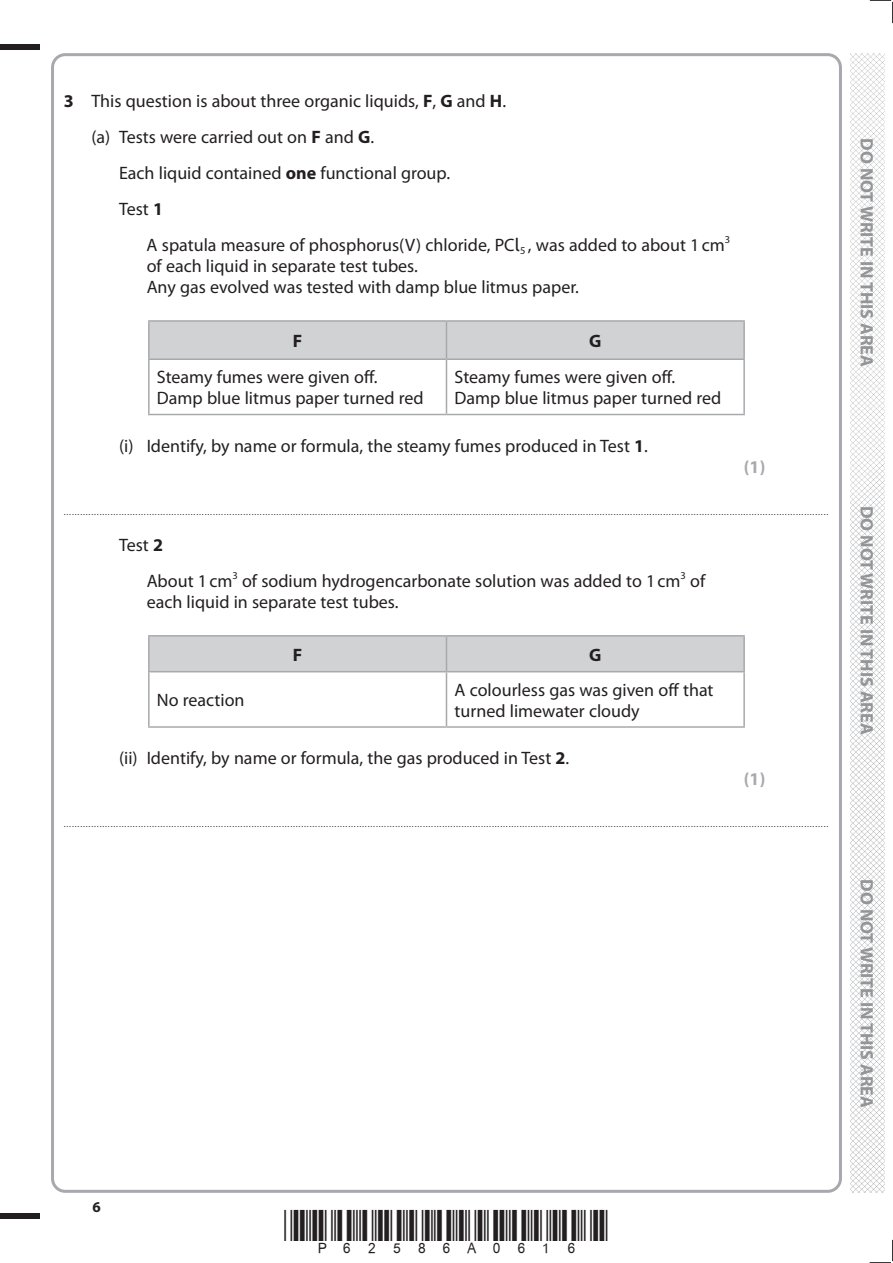
<style>
.page{position:relative;width:893px;height:1263px;background:#fff}
.page>*{position:absolute;margin:0;border:0;box-sizing:border-box;transform-origin:0 0}
.t1{font:18px/21px "Myriad Pro";color:#231f20}
.t2{font:700 18px "Myriad Pro";color:#939598}
.t3{font:700 18px "Myriad Pro";color:#a8a9ad}
.t4{font:700 18px "Myriad Pro";color:#231f20}
.t5{font:700 15px "Myriad Pro";color:#231f20}
.t6{font:10.5px "Myriad Pro";color:#231f20}
.t7{font:9px "Myriad Pro";color:#231f20}
.s1{font-weight:700}
.s2{font-family:"Trebuchet MS"}
</style>
<div class="page">
<div style="left:0;top:44px;width:40px;height:5px;background:#231f20"></div>
<div style="left:0;top:1214px;width:40px;height:5px;background:#231f20"></div>
<svg style="left:870px;top:0;width:23px;height:23px"></svg>
<svg style="left:870px;top:1240px;width:23px;height:23px"></svg>
<img style="left:850px;top:53px;width:34px;height:1140px">
<div style="left:150px;top:322px;width:593px;height:36px;background:#d1d2d4"></div>
<hr style="left:148px;top:320px;width:298px;height:2px;background:#a8a9ad">
<hr style="left:148px;top:322px;width:2px;height:36px;background:#a8a9ad">
<hr style="left:446px;top:320px;width:299px;height:2px;background:#a8a9ad">
<hr style="left:446px;top:322px;width:1px;height:36px;background:#a8a9ad">
<hr style="left:743px;top:322px;width:2px;height:36px;background:#a8a9ad">
<hr style="left:148px;top:358px;width:298px;height:2px;background:#a8a9ad">
<hr style="left:148px;top:360px;width:2px;height:54px;background:#a8a9ad">
<hr style="left:446px;top:358px;width:299px;height:2px;background:#a8a9ad">
<hr style="left:446px;top:360px;width:1px;height:54px;background:#a8a9ad">
<hr style="left:743px;top:360px;width:2px;height:54px;background:#a8a9ad">
<hr style="left:148px;top:414px;width:298px;height:1px;background:#a8a9ad">
<hr style="left:446px;top:414px;width:299px;height:1px;background:#a8a9ad">
<div style="left:150px;top:637px;width:593px;height:34px;background:#d1d2d4"></div>
<hr style="left:148px;top:635px;width:298px;height:2px;background:#a8a9ad">
<hr style="left:148px;top:637px;width:2px;height:34px;background:#a8a9ad">
<hr style="left:446px;top:635px;width:299px;height:2px;background:#a8a9ad">
<hr style="left:446px;top:637px;width:1px;height:34px;background:#a8a9ad">
<hr style="left:743px;top:637px;width:2px;height:34px;background:#a8a9ad">
<hr style="left:148px;top:671px;width:298px;height:1px;background:#a8a9ad">
<hr style="left:148px;top:672px;width:2px;height:54px;background:#a8a9ad">
<hr style="left:446px;top:671px;width:299px;height:1px;background:#a8a9ad">
<hr style="left:446px;top:672px;width:1px;height:54px;background:#a8a9ad">
<hr style="left:743px;top:672px;width:2px;height:54px;background:#a8a9ad">
<hr style="left:148px;top:726px;width:298px;height:2px;background:#a8a9ad">
<hr style="left:446px;top:726px;width:299px;height:2px;background:#a8a9ad">
<p class="t1" style="left:64px;top:90px;width:444px"><span class="s1">3</span> This question is about three organic liquids, <span class="s1">F</span>, <span class="s1">G</span> and <span class="s1">H</span>.</p>
<p class="t1" style="left:91px;top:126px;width:284px">(a) Tests were carried out on <span class="s1">F</span> and <span class="s1">G</span>.</p>
<p class="t1" style="left:119px;top:162px;width:333px">Each liquid contained <span class="s1">one</span> functional group.</p>
<p class="t1" style="left:119px;top:198px;width:45px">Test <span class="s1">1</span></p>
<p class="t1" style="left:147px;top:234px;width:585px">A spatula measure of phosphorus(V) chloride, PC<span class="s2">l</span><sub>5</sub> , was added to about 1cm<sup>3</sup></p>
<p class="t1" style="left:147px;top:255px;width:434px">of each liquid in separate test tubes.<br>Any gas evolved was tested with damp blue litmus paper.</p>
<p class="t4" style="left:293px;top:329px;width:11px">F</p>
<p class="t4" style="left:589px;top:329px;width:14px">G</p>
<p class="t1" style="left:157px;top:366px;width:268px">Steamy fumes were given off.<br>Damp blue litmus paper turned red</p>
<p class="t1" style="left:455px;top:366px;width:268px">Steamy fumes were given off.<br>Damp blue litmus paper turned red</p>
<p class="t1" style="left:119px;top:435px;width:530px">(i) Identify, by name or formula, the steamy fumes produced in Test <span class="s1">1</span>.</p>
<p class="t3" style="left:744px;top:455px;width:23px">(1)</p>
<p class="t7" style="left:64px;top:506px;width:766px">.....................................................................................................................................................................................................................................................................................</p>
<p class="t1" style="left:147px;top:526px;width:535px;line-height:36px;text-indent:-28px">Test <span class="s1">2<br></span>About 1cm<sup>3</sup> of sodium hydrogencarbonate solution was added to 1cm</p>
<p class="t6" style="left:681px;top:569px;width:7px">3</p>
<p class="t1" style="left:690px;top:570px;width:17px">of</p>
<p class="t1" style="left:147px;top:591px;width:253px">each liquid in separate test tubes.</p>
<p class="t4" style="left:293px;top:643px;width:11px">F</p>
<p class="t4" style="left:589px;top:643px;width:14px">G</p>
<p class="t1" style="left:157px;top:689px;width:89px">No reaction</p>
<p class="t1" style="left:455px;top:679px;width:260px">A colourless gas was given off that turned limewater cloudy</p>
<p class="t1" style="left:119px;top:747px;width:452px">(ii) Identify, by name or formula, the gas produced in Test <span class="s1">2</span>.</p>
<p class="t3" style="left:744px;top:767px;width:23px">(1)</p>
<p class="t7" style="left:64px;top:819px;width:766px">.....................................................................................................................................................................................................................................................................................</p>
<p class="t2" style="left:878px;top:138px;width:230px;rotate:90deg">DO NOT WRITE IN THIS AREA</p>
<p class="t2" style="left:878px;top:506px;width:230px;rotate:90deg">DO NOT WRITE IN THIS AREA</p>
<p class="t2" style="left:878px;top:879px;width:230px;rotate:90deg">DO NOT WRITE IN THIS AREA</p>
<p class="t5" style="left:92px;top:1197px;width:10px">6</p>
</div>
